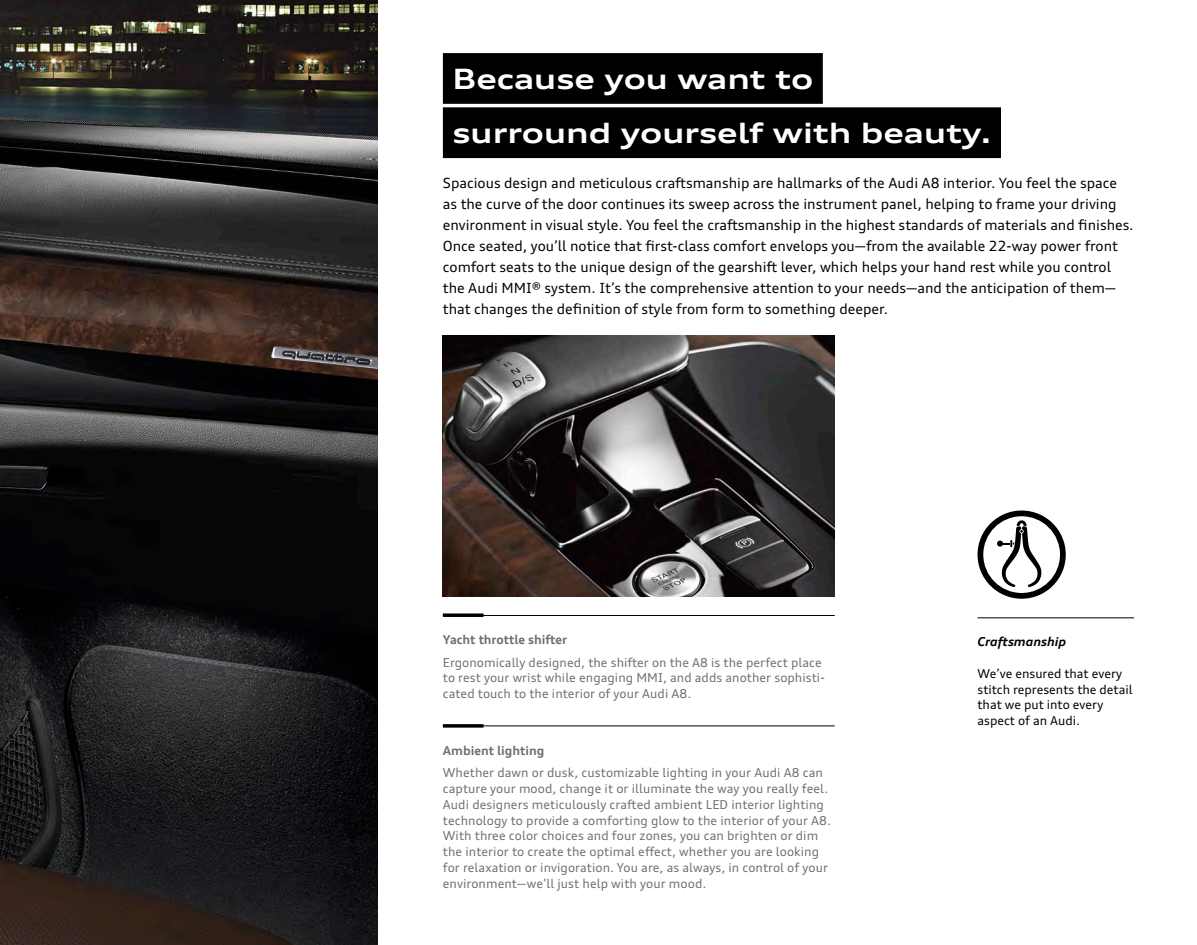
<style>
.page{position:relative;width:1197px;height:945px;background:#fff}
.page>*{position:absolute;margin:0;border:0;box-sizing:border-box;transform-origin:0 0}
.t1{font:700 expanded 28px/54.2px "Audi Type";color:#fff}
.t2{font:14px/21px "Audi Type";color:#000}
.t3{font:12.25px/15.8px "Audi Type";letter-spacing:.005em;color:#697176}
.t4{font:12.25px/15.8px "Audi Type";color:#000}
.t5{font:700 12.25px "Audi Type";color:#697176}
.t6{font:italic 700 12.25px "Audi Type";color:#000}
</style>
<div class="page">
<img style="left:0;top:0;width:378px;height:945px">
<img style="left:443px;top:336px;width:392px;height:260px">
<svg style="left:978px;top:511px;width:88px;height:88px"></svg>
<hr style="left:978px;top:618px;width:156px;height:1px;background:#000">
<hr style="left:443px;top:726px;width:392px;height:1px;background:#000">
<svg style="left:443px;top:724px;width:41px;height:4px"></svg>
<hr style="left:443px;top:615px;width:392px;height:1px;background:#000">
<svg style="left:443px;top:613px;width:41px;height:4px"></svg>
<div style="left:443px;top:53px;width:380px;height:51px;background:#000"></div>
<div style="left:443px;top:107px;width:558px;height:51px;background:#000"></div>
<h1 class="t1" style="left:452px;top:51px;width:540px">Because you want to<br>surround yourself with beauty.</h1>
<p class="t2" style="left:443px;top:172px;width:692px">Spacious design and meticulous craftsmanship are hallmarks of the Audi A8 interior. You feel the space as the curve of the door continues its sweep across the instrument panel, helping to frame your driving environment in visual style. You feel the craftsmanship in the highest standards of materials and finishes.<br>Once seated, you’ll notice that first-class comfort envelops you—from the available 22-way power front comfort seats to the unique design of the gearshift lever, which helps your hand rest while you control the Audi MM I® system. It’s the comprehensive attention to your needs—and the anticipation of them— that changes the definition of style from form to something deeper.</p>
<p class="t5" style="left:443px;top:632px;width:126px">Yacht throttle shifter</p>
<p class="t3" style="left:443px;top:654px;width:383px">Ergonomically designed, the shifter on the A8 is the perfect place to rest your wrist while engaging MMI, and adds another sophisti&shy;cated touch to the interior of your Audi A8.</p>
<p class="t5" style="left:443px;top:743px;width:103px">Ambient lighting</p>
<p class="t3" style="left:443px;top:765px;width:390px">Whether dawn or dusk, customizable lighting in your Audi A8 can capture your mood, change it or illuminate the way you really feel.<br>Audi designers meticulously crafted ambient LED interior lighting technology to provide a comforting glow to the interior of your A8.<br>With three color choices and four zones, you can brighten or dim the interior to create the optimal effect, whether you are looking for relaxation or invigoration. You are, as always, in control of your environment—we’ll just help with your mood.</p>
<p class="t6" style="left:978px;top:634px;width:90px">Craftsmanship</p>
<p class="t4" style="left:978px;top:665px;width:157px">We’ve ensured that every stitch represents the detail that we put into every aspect of an Audi.</p>
</div>
